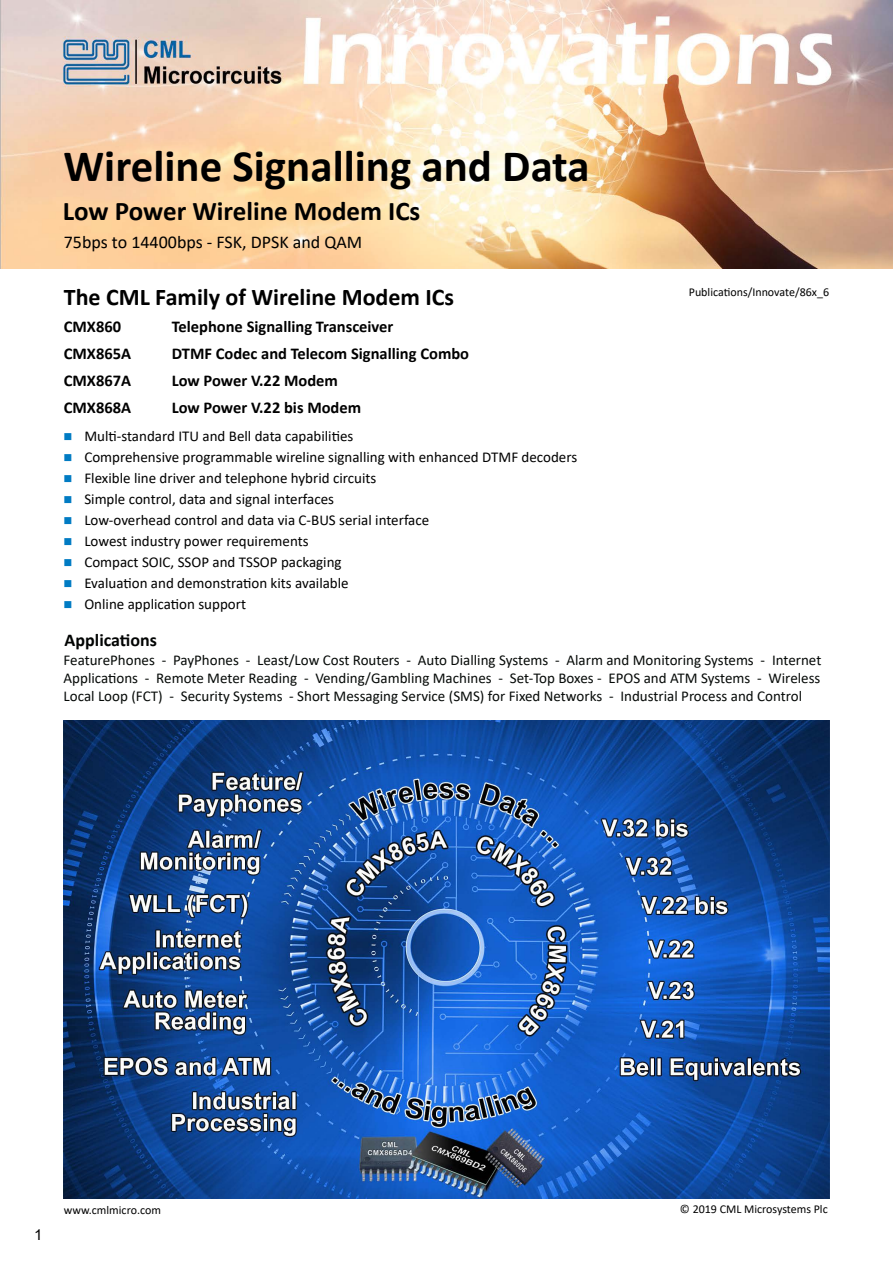
<style>
.page{position:relative;width:893px;height:1263px;background:#fff}
.page>*{position:absolute;margin:0;border:0;box-sizing:border-box;transform-origin:0 0}
.t1{font:700 45px "Calibri";color:#000}
.t2{font:700 27px "Calibri";color:#000}
.t3{font:700 24px "Calibri";color:#000}
.t4{font:18px "Calibri";color:#000}
.t5{font:700 18px "Calibri";color:#020403}
.t6{font:700 16.5px "Calibri";color:#000}
.t7{font:15px "Calibri";color:#000}
.t8{font:15px/18px "Calibri";color:#060a08;text-align:justify}
.t9{font:15px "Arial";color:#000}
.t10{font:12px "Calibri";color:#000}
.s1{color:#007bc3}
</style>
<div class="page">
<img style="left:0;top:0;width:893px;height:268px">
<img style="left:64px;top:721px;width:765px;height:477px">
<h1 class="t1" style="left:64px;top:134px;width:528px">Wireline Signalling and Data</h1>
<h2 class="t2" style="left:63px;top:192px;width:359px">Low Power Wireline Modem ICs</h2>
<p class="t4" style="left:64px;top:229px;width:300px">75bps to 14400bps - FSK, DPSK and QAM</p>
<h3 class="t3" style="left:64px;top:280px;width:392px">The CML Family of Wireline Modem ICs</h3>
<p class="t6" style="left:64px;top:315px;width:59px">CMX860</p>
<p class="t6" style="left:172px;top:315px;width:223px">Telephone Signalling Transceiver</p>
<p class="t6" style="left:64px;top:342px;width:69px">CMX865A</p>
<p class="t6" style="left:172px;top:342px;width:299px">DTMF Codec and Telecom Signalling Combo</p>
<p class="t6" style="left:64px;top:369px;width:69px">CMX867A</p>
<p class="t6" style="left:172px;top:369px;width:168px">Low Power V.22 Modem</p>
<p class="t6" style="left:64px;top:396px;width:69px">CMX868A</p>
<p class="t6" style="left:172px;top:396px;width:191px">Low Power V.22 bis Modem</p>
<p class="t7" style="left:63px;top:425px;width:292px"><span class="s1">■</span> Multi-standard ITU and Bell data capabilities</p>
<p class="t7" style="left:63px;top:446px;width:515px"><span class="s1">■</span> Comprehensive programmable wireline signalling with enhanced DTMF decoders</p>
<p class="t7" style="left:63px;top:467px;width:315px"><span class="s1">■</span> Flexible line driver and telephone hybrid circuits</p>
<p class="t7" style="left:63px;top:488px;width:272px"><span class="s1">■</span> Simple control, data and signal interfaces</p>
<p class="t7" style="left:63px;top:509px;width:367px"><span class="s1">■</span> Low-overhead control and data via C-BUS serial interface</p>
<p class="t7" style="left:63px;top:530px;width:247px"><span class="s1">■</span> Lowest industry power requirements</p>
<p class="t7" style="left:63px;top:551px;width:280px"><span class="s1">■</span> Compact SOIC, SSOP and TSSOP packaging</p>
<p class="t7" style="left:63px;top:572px;width:287px"><span class="s1">■</span> Evaluation and demonstration kits available</p>
<p class="t7" style="left:63px;top:593px;width:184px"><span class="s1">■</span> Online application support</p>
<p class="t5" style="left:65px;top:627px;width:94px">Applications</p>
<p class="t10" style="left:689px;top:284px;width:142px">Publications/Innovate/86x_6</p>
<p class="t8" style="left:64px;top:651px;width:759px">FeaturePhones - PayPhones - Least/Low Cost Routers - Auto Dialling Systems - Alarm and Monitoring Systems - Internet Applications - Remote Meter Reading - Vending/Gambling Machines - Set-Top Boxes - EPOS and ATM Systems - Wireless Local Loop (FCT) - Security Systems - Short Messaging Service (SMS) for Fixed Networks - Industrial Process and Control</p>
<p class="t9" style="left:34px;top:1224px;width:10px">1</p>
<p class="t10" style="left:64px;top:1201px;width:99px">www.cmlmicro.com</p>
<p class="t10" style="left:680px;top:1200px;width:149px">© 2019 CML Microsystems Plc</p>
</div>
